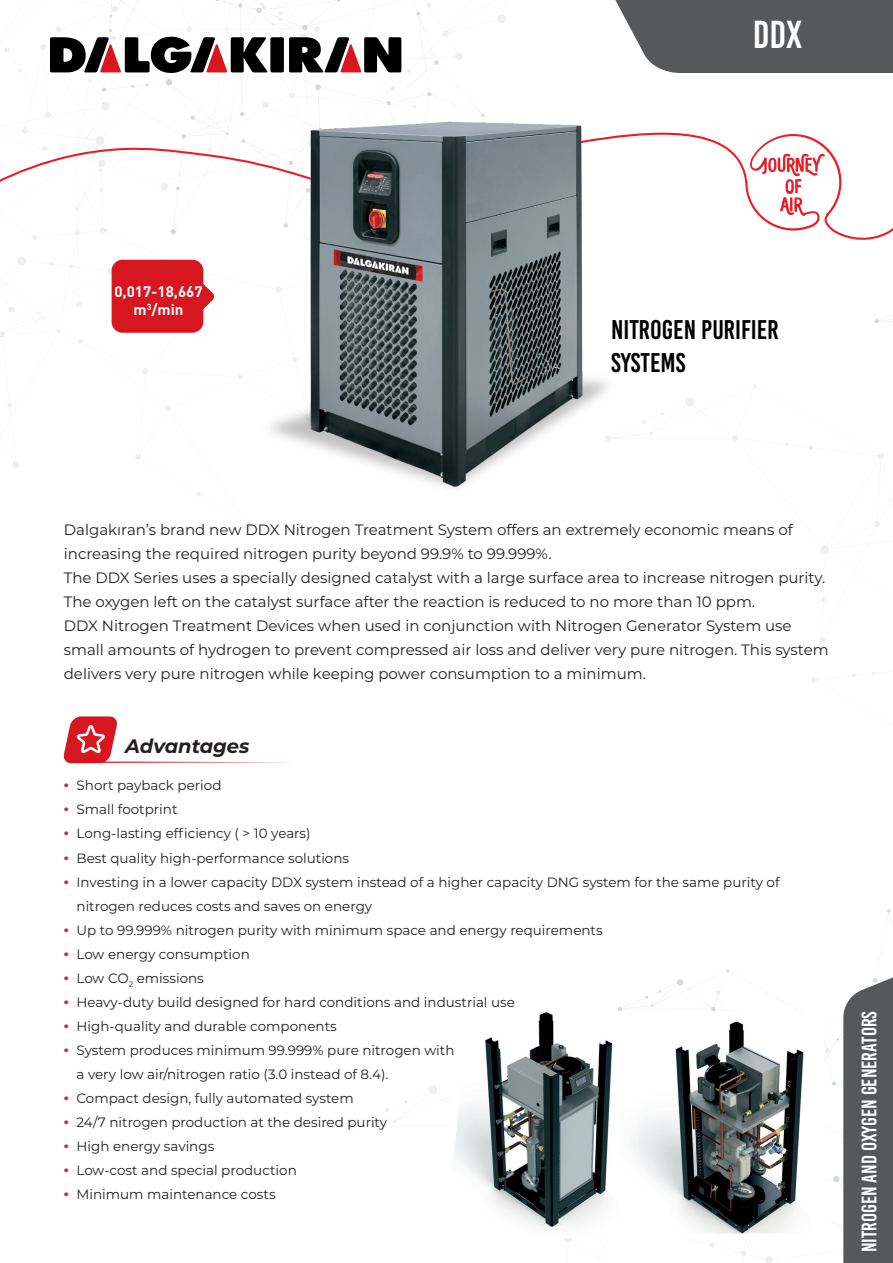
<style>
.page{position:relative;width:893px;height:1263px;background:#fff}
.page>*{position:absolute;margin:0;border:0;box-sizing:border-box;transform-origin:0 0}
.t1{font:39px "Bebas Kai";color:#fff}
.t2{font:27px/32.4px "Bebas Kai";color:#000}
.t3{font:21px "Bebas Kai";color:#fff}
.t4{font:italic 700 19.5px "Montserrat";color:#231f20}
.t5{font:15px/24px "Montserrat";color:#231f20}
.t6{font:700 15px/18px "DIN Pro";color:#fff;text-align:center}
.t7{font:13.5px/24px "Montserrat";color:#231f20}
.s1{font-family:"Myriad Pro";font-size:18px;color:#d1232a}
</style>
<div class="page">
<img style="left:455px;top:1012px;width:349px;height:222px">
<svg style="left:63px;top:716px;width:225px;height:47px"></svg>
<div style="left:843px;top:977px;width:50px;height:286px;background:#57585a"></div>
<svg style="left:615px;top:0;width:278px;height:683px"></svg>
<div style="left:270px;top:37px;width:14px;height:35px;background:#000;border-radius:2px"></div>
<svg style="left:289px;top:37px;width:112px;height:36px"></svg>
<img style="left:238px;top:95px;width:441px;height:402px">
<svg style="left:0;top:0;width:268px;height:316px"></svg>
<div style="left:112px;top:260px;width:91px;height:73px;background:#d7171f;border-radius:11px"></div>
<h1 class="t1" style="left:753px;top:13px;width:51px">DDX</h1>
<p class="t6" style="left:114px;top:282px;width:90px">0,017-18,667 m<sup>3</sup>/min</p>
<h2 class="t2" style="left:611px;top:314px;width:169px">NITROGEN PURIFIER<br>SYSTEMS</h2>
<p class="t5" style="left:64px;top:517px;width:766px">Dalgakıran’s brand new DDX Nitrogen Treatment System offers an extremely economic means of increasing the required nitrogen purity beyond 99.9% to 99.999%.<br>The DDX Series uses a specially designed catalyst with a large surface area to increase nitrogen purity.<br>The oxygen left on the catalyst surface after the reaction is reduced to no more than 10 ppm.<br>DDX Nitrogen Treatment Devices when used in conjunction with Nitrogen Generator System use small amounts of hydrogen to prevent compressed air loss and deliver very pure nitrogen. This system delivers very pure nitrogen while keeping power consumption to a minimum.</p>
<h3 class="t4" style="left:125px;top:732px;width:126px">Advantages</h3>
<p class="t7" style="left:64px;top:773px;width:159px"><span class="s1">•</span> Short payback period</p>
<p class="t7" style="left:64px;top:797px;width:115px"><span class="s1">•</span> Small footprint</p>
<p class="t7" style="left:64px;top:821px;width:248px"><span class="s1">•</span> Long-lasting efficiency ( &gt; 10 years)</p>
<p class="t7" style="left:64px;top:845px;width:287px"><span class="s1">•</span> Best quality high-performance solutions</p>
<p class="t7" style="left:77px;top:869px;width:705px;text-indent:-13px"><span class="s1">•</span> Investing in a lower capacity DDX system instead of a higher capacity DNG system for the same purity of nitrogen reduces costs and saves on energy</p>
<p class="t7" style="left:64px;top:917px;width:540px"><span class="s1">•</span> Up to 99.999% nitrogen purity with minimum space and energy requirements</p>
<p class="t7" style="left:64px;top:941px;width:188px"><span class="s1">•</span> Low energy consumption</p>
<p class="t7" style="left:64px;top:965px;width:142px"><span class="s1">•</span> Low CO<sub>2</sub> emissions</p>
<p class="t7" style="left:64px;top:989px;width:453px"><span class="s1">•</span> Heavy-duty build designed for hard conditions and industrial use</p>
<p class="t7" style="left:64px;top:1013px;width:274px"><span class="s1">•</span> High-quality and durable components</p>
<p class="t7" style="left:77px;top:1037px;width:379px;text-indent:-13px"><span class="s1">•</span> System produces minimum 99.999% pure nitrogen with a very low air/nitrogen ratio (3.0 instead of 8.4).</p>
<p class="t7" style="left:64px;top:1085px;width:291px"><span class="s1">•</span> Compact design, fully automated system</p>
<p class="t7" style="left:64px;top:1109px;width:325px"><span class="s1">•</span> 24/7 nitrogen production at the desired purity</p>
<p class="t7" style="left:64px;top:1133px;width:152px"><span class="s1">•</span> High energy savings</p>
<p class="t7" style="left:64px;top:1157px;width:235px"><span class="s1">•</span> Low-cost and special production</p>
<p class="t7" style="left:64px;top:1181px;width:213px"><span class="s1">•</span> Minimum maintenance costs</p>
<h3 class="t3" style="left:858px;top:1252px;width:243px;rotate:-90deg">NITROGEN AND OXYGEN GENERATORS</h3>
</div>
